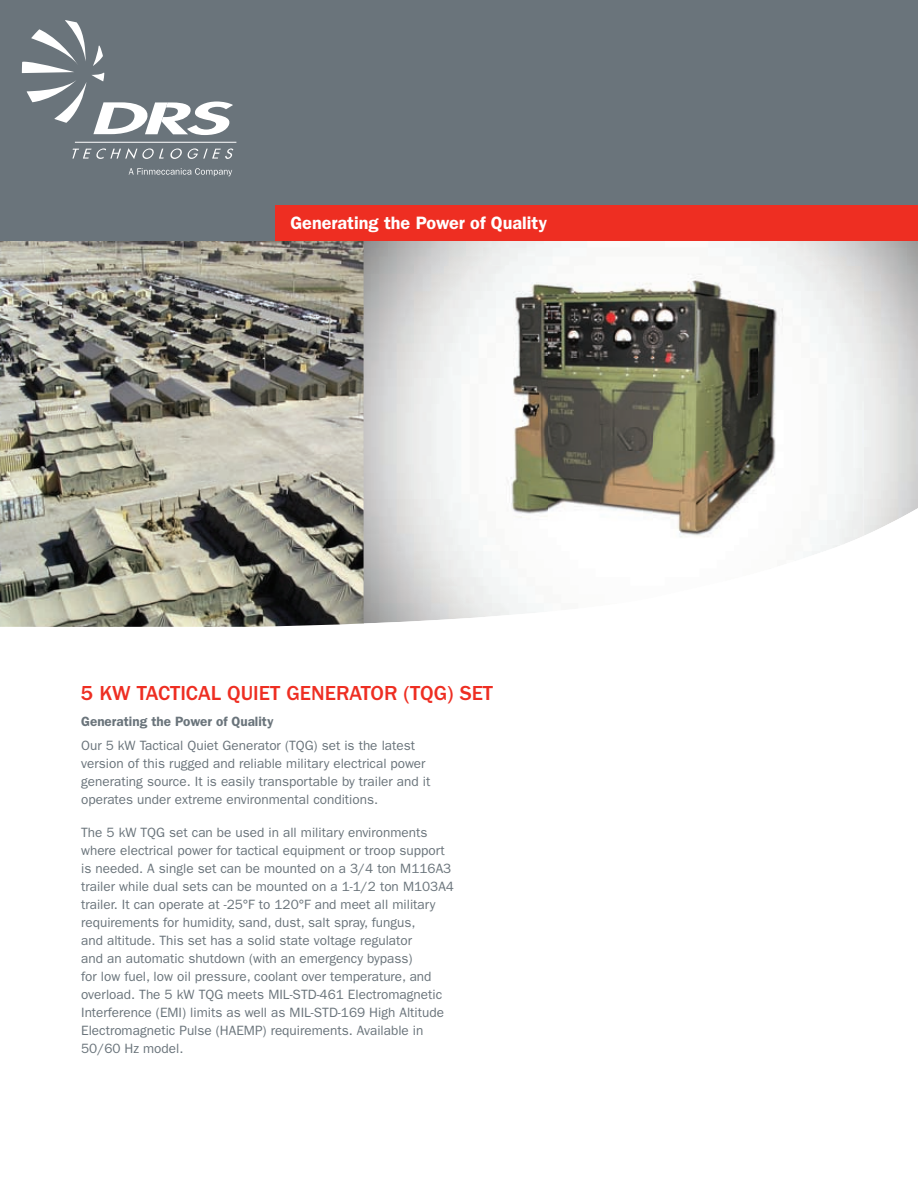
<style>
.page{position:relative;width:918px;height:1188px;background:#fff}
.page>*{position:absolute;margin:0;border:0;box-sizing:border-box;transform-origin:0 0}
.t1{font:500 21px "ITC Franklin Gothic Std";color:#ee2e22}
.t2{font:600 18px "ITC Franklin Gothic Std";color:#fff}
.t3{font:13.5px/18px "ITC Franklin Gothic Std";color:#6a747b}
.t4{font:600 13.5px "ITC Franklin Gothic Std";color:#6a747b}
</style>
<div class="page">
<img style="left:0;top:241px;width:364px;height:257px">
<div style="left:0;top:0;width:918px;height:241px;background:#6a747b"></div>
<div style="left:276px;top:205px;width:642px;height:36px;background:#ee2e22"></div>
<svg style="left:0;top:498px;width:918px;height:129px"></svg>
<svg style="left:129px;top:168px;width:103px;height:8px"></svg>
<svg style="left:22px;top:20px;width:211px;height:115px"></svg>
<svg style="left:72px;top:148px;width:92px;height:11px"></svg>
<svg style="left:170px;top:148px;width:63px;height:11px"></svg>
<hr style="left:75px;top:142px;width:161px;height:1px;background:#fff">
<img style="left:444px;top:266px;width:419px;height:278px">
<img style="left:844px;top:536px;width:19px;height:8px">
<h2 class="t2" style="left:290px;top:212px;width:258px">Generating the Power of Quality</h2>
<h1 class="t1" style="left:81px;top:681px;width:414px">5 KW TACTICAL QUIET GENERATOR (TQG) SET</h1>
<p class="t4" style="left:81px;top:713px;width:194px">Generating the Power of Quality</p>
<p class="t3" style="left:81px;top:737px;width:351px">Our 5 kW Tactical Quiet Generator (TQG) set is the latest version of this rugged and reliable military electrical power generating source. It is easily transportable by trailer and it operates under extreme environmental conditions.</p>
<p class="t3" style="left:81px;top:824px;width:374px">The 5 kW TQG set can be used in all military environments where electrical power for tactical equipment or troop support is needed. A single set can be mounted on a 3/4 ton M116A3 trailer while dual sets can be mounted on a 1-1/2 ton M103A4 trailer. It can operate at -25°F to 120°F and meet all military requirements for humidity, sand, dust, salt spray, fungus,<br>and altitude. This set has a solid state voltage regulator<br>and an automatic shutdown (with an emergency bypass)<br>for low fuel, low oil pressure, coolant over temperature, and overload. The 5 kW TQG meets MIL-STD-461 Electromagnetic Interference (EMI) limits as well as MIL-STD-169 High Altitude Electromagnetic Pulse (HAEMP) requirements. Available in 50/60 Hz model.</p>
</div>
